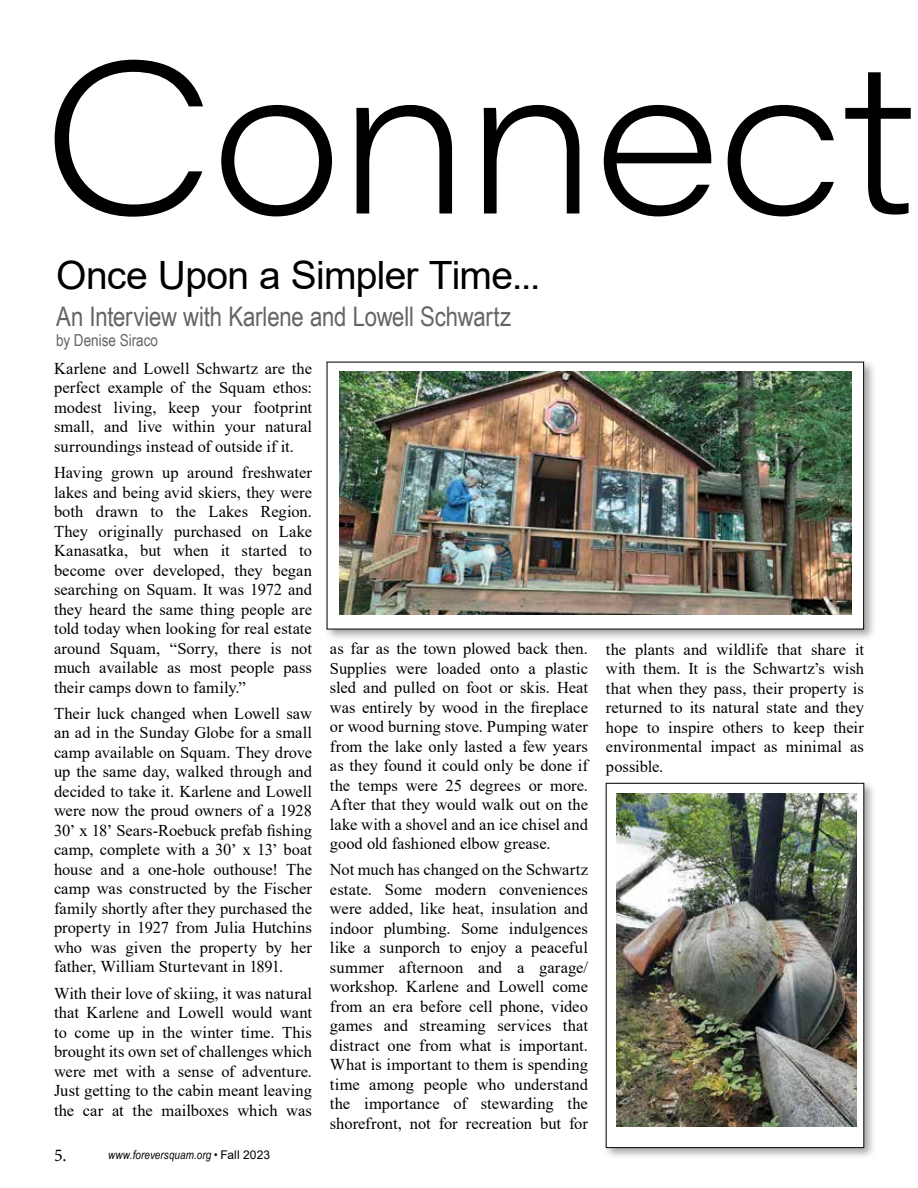
<style>
.page{position:relative;width:918px;height:1188px;background:#fff}
.page>*{position:absolute;margin:0;border:0;box-sizing:border-box;transform-origin:0 0}
.t1{font:39px "Arial";letter-spacing:-.02em;color:#000}
.t2{font:27px "Arial Narrow";letter-spacing:-.005em;color:#636466}
.t3{font:16.5px/19.5px "Times New Roman";color:#000;text-align:justify}
.t4{font:16.5px "Arial Narrow";color:#636466}
.t5{font:italic 12px "Arial Narrow";letter-spacing:.01em;color:#000}
.s1{font-family:"Minion Pro";font-style:normal;font-size:18px}
.s2{font-family:"Arial";font-style:normal}
</style>
<div class="page">
<svg style="left:55px;top:59px;width:856px;height:158px"></svg>
<div style="left:324px;top:359px;width:553px;height:283px;background:#000;opacity:.35"></div>
<div style="left:327px;top:362px;width:537px;height:267px;background:#fff"></div>
<img style="left:339px;top:371px;width:512px;height:243px">
<div style="left:603px;top:780px;width:273px;height:380px;background:#000;opacity:.35"></div>
<div style="left:606px;top:783px;width:258px;height:365px;background:#fff"></div>
<div style="left:606px;top:783px;width:258px;height:365px;border:1px solid #000"></div>
<img style="left:617px;top:793px;width:240px;height:333px">
<h1 class="t1" style="left:56px;top:249px;width:486px">Once Upon a Simpler Time...</h1>
<h2 class="t2" style="left:56px;top:296px;width:457px">An Interview with Karlene and Lowell Schwartz</h2>
<p class="t4" style="left:56px;top:328px;width:104px">by Denise Siraco</p>
<p class="t3" style="left:54px;top:358px;width:260px">Karlene and Lowell Schwartz are the perfect example of the Squam ethos: modest living, keep your footprint small, and live within your natural surroundings instead of outside if it.</p>
<p class="t3" style="left:54px;top:462px;width:260px">Having grown up around freshwater lakes and being avid skiers, they were both drawn to the Lakes Region.<br>They originally purchased on Lake Kanasatka, but when it started to become over developed, they began searching on Squam. It was 1972 and they heard the same thing people are told today when looking for real estate around Squam, “Sorry, there is not much available as most people pass their camps down to family.”</p>
<p class="t3" style="left:54px;top:703px;width:260px">Their luck changed when Lowell saw an ad in the Sunday Globe for a small camp available on Squam. They drove up the same day, walked through and decided to take it. Karlene and Lowell were now the proud owners of a 1928<br>30’ x 18’ Sears-Roebuck prefab fishing camp, complete with a 30’ x 13’ boat house and a one-hole outhouse! The camp was constructed by the Fischer family shortly after they purchased the property in 1927 from Julia Hutchins who was given the property by her father, William Sturtevant in 1891.</p>
<p class="t3" style="left:54px;top:983px;width:260px">With their love of skiing, it was natural that Karlene and Lowell would want to come up in the winter time. This brought its own set of challenges which were met with a sense of adventure.<br>Just getting to the cabin meant leaving the car at the mailboxes which was</p>
<p class="t5" style="left:54px;top:1147px;width:218px"><span class="s1">5.</span> www.foreversquam.org • <span class="s2">Fall 2023</span></p>
<p class="t3" style="left:330px;top:638px;width:260px">as far as the town plowed back then.<br>Supplies were loaded onto a plastic sled and pulled on foot or skis. Heat was entirely by wood in the fireplace or wood burning stove. Pumping water from the lake only lasted a few years as they found it could only be done if the temps were 25 degrees or more.<br>After that they would walk out on the lake with a shovel and an ice chisel and good old fashioned elbow grease.</p>
<p class="t3" style="left:330px;top:860px;width:260px">Not much has changed on the Schwartz estate. Some modern conveniences were added, like heat, insulation and indoor plumbing. Some indulgences like a sunporch to enjoy a peaceful summer afternoon and a garage/ workshop. Karlene and Lowell come from an era before cell phone, video games and streaming services that distract one from what is important.<br>What is important to them is spending time among people who understand the importance of stewarding the shorefront, not for recreation but for</p>
<p class="t3" style="left:606px;top:639px;width:260px">the plants and wildlife that share it with them. It is the Schwartz’s wish that when they pass, their property is returned to its natural state and they hope to inspire others to keep their environmental impact as minimal as possible.</p>
</div>
